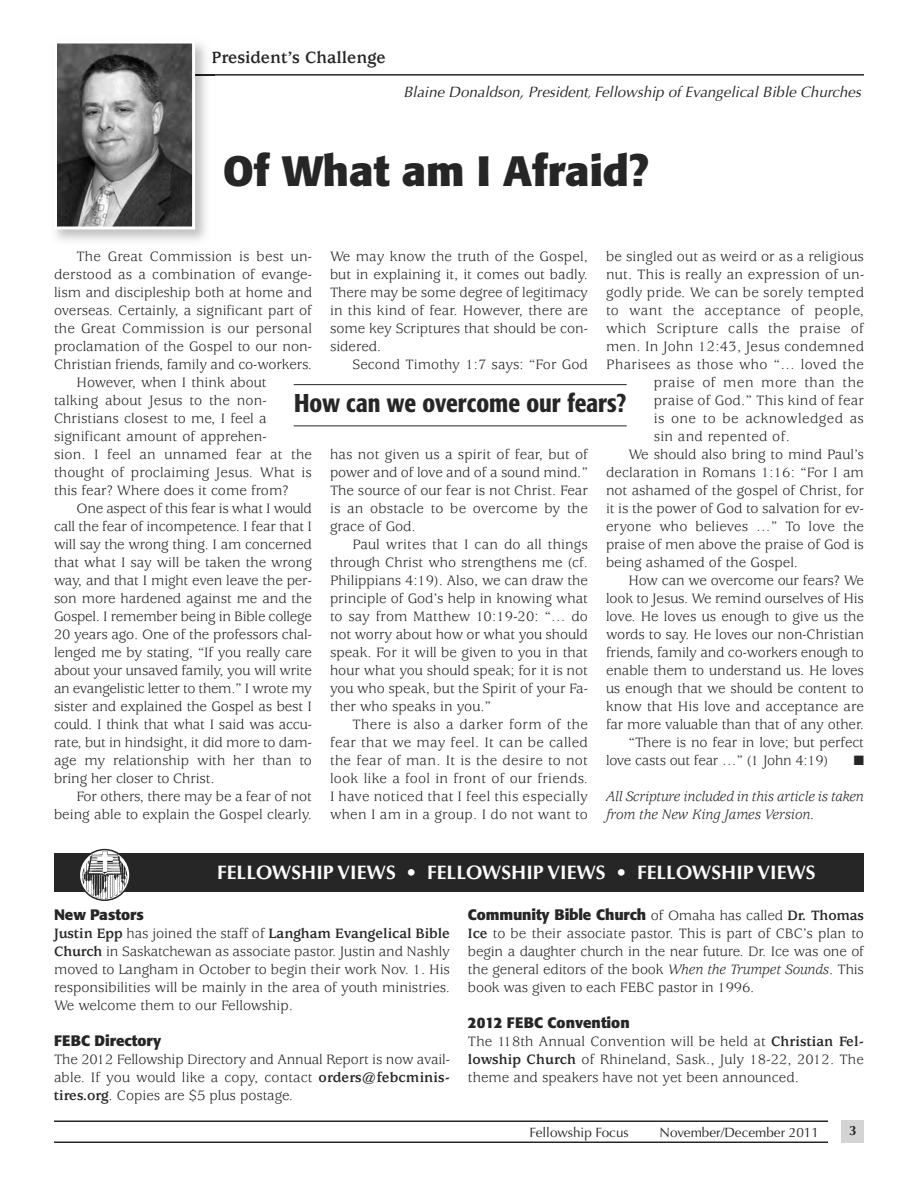
<style>
.page{position:relative;width:918px;height:1188px;background:#fff}
.page>*{position:absolute;margin:0;border:0;box-sizing:border-box;transform-origin:0 0}
.t1{font:700 42px "Formata";color:#272627}
.t2{font:500 condensed 25.5px "Formata";color:#272627}
.t3{font:700 19.5px "Optima";color:#fff}
.t4{font:700 18px "Usherwood";color:#272627}
.t5{font:15px/18px "Usherwood";color:#272627;text-align:justify}
.t6{font:15px "Usherwood";letter-spacing:.02em;color:#272627}
.t7{font:15px "Usherwood";letter-spacing:.03em;color:#272627}
.t8{font:700 15px "Formata";color:#272627}
.t9{font:italic 15px/18px "Usherwood";letter-spacing:-.015em;color:#272627}
.t10{font:italic 15px "Optima";letter-spacing:.005em;color:#272627}
.t11{font:15px "Usherwood";letter-spacing:-.02em;color:#272627}
.t12{font:15px "Usherwood";letter-spacing:.025em;color:#272627}
.t13{font:13.5px "Optima";color:#272627}
.t14{font:700 13.5px "Optima";color:#272627}
.t15{font:13.5px "Zapf Dingbats";color:#272627}
.s1{font-size:12px}
.s2{font-weight:700}
.s3{font-family:"Usherwood";font-weight:400}
.s4{font-family:"Usherwood"}
.s5{font-style:italic}
</style>
<div class="page">
<div style="left:842px;top:1120px;width:22px;height:23px;background:#d4d4d4"></div>
<hr style="left:54px;top:1120px;width:774px;height:2px;background:#272627">
<hr style="left:54px;top:1142px;width:774px;height:1px;background:#272627">
<hr style="left:54px;top:74px;width:810px;height:2px;background:#272627">
<svg style="left:212px;top:51px;width:3px;height:12px"></svg>
<img style="left:58px;top:44px;width:133px;height:182px">
<div style="left:54px;top:40px;width:141px;height:190px;border:3px solid #fff"></div>
<hr style="left:294px;top:384px;width:333px;height:1px;background:#272627">
<hr style="left:294px;top:426px;width:333px;height:1px;background:#272627">
<div style="left:54px;top:853px;width:810px;height:39px;background:#272627"></div>
<svg style="left:80px;top:849px;width:50px;height:52px"></svg>
<p class="t4" style="left:212px;top:51px;width:176px">President’s Challenge</p>
<p class="t10" style="left:403px;top:86px;width:459px">Blaine Donaldson, President<span class="s1">,</span> Fellowship of Evangelical Bible Churches</p>
<h1 class="t1" style="left:223px;top:153px;width:427px">Of What am I Afraid?</h1>
<p class="t5" style="left:76px;top:249px;width:237px">The Great Commission is best un-</p>
<p class="t5" style="left:54px;top:267px;width:260px">derstood as a combination of evange-</p>
<p class="t5" style="left:54px;top:285px;width:260px">lism and discipleship both at home and</p>
<p class="t5" style="left:54px;top:303px;width:259px">overseas. Certainly, a significant part of</p>
<p class="t5" style="left:54px;top:321px;width:259px">the Great Commission is our personal</p>
<p class="t5" style="left:54px;top:339px;width:260px">proclamation of the Gospel to our non-</p>
<p class="t5" style="left:54px;top:357px;width:259px">Christian friends, family and co-workers.</p>
<p class="t5" style="left:76px;top:375px;width:192px">However, when I think about</p>
<p class="t5" style="left:54px;top:393px;width:214px">talking about Jesus to the non-</p>
<p class="t5" style="left:54px;top:411px;width:214px">Christians closest to me, I feel a</p>
<p class="t5" style="left:54px;top:429px;width:214px">significant amount of apprehen-</p>
<p class="t5" style="left:54px;top:447px;width:259px">sion. I feel an unnamed fear at the</p>
<p class="t5" style="left:54px;top:465px;width:259px">thought of proclaiming Jesus. What is</p>
<p class="t5" style="left:54px;top:483px;width:236px">this fear? Where does it come from?</p>
<p class="t5" style="left:76px;top:501px;width:237px">One aspect of this fear is what I would</p>
<p class="t5" style="left:54px;top:519px;width:260px">call the fear of incompetence. I fear that I</p>
<p class="t5" style="left:54px;top:537px;width:259px">will say the wrong thing. I am concerned</p>
<p class="t5" style="left:54px;top:555px;width:259px">that what I say will be taken the wrong</p>
<p class="t5" style="left:54px;top:573px;width:259px">way, and that I might even leave the per-</p>
<p class="t5" style="left:54px;top:591px;width:260px">son more hardened against me and the</p>
<p class="t5" style="left:54px;top:609px;width:259px">Gospel. I remember being in Bible college</p>
<p class="t5" style="left:54px;top:627px;width:259px">20 years ago. One of the professors chal-</p>
<p class="t5" style="left:54px;top:645px;width:259px">lenged me by stating, “If you really care</p>
<p class="t5" style="left:54px;top:663px;width:259px">about your unsaved family, you will write</p>
<p class="t11" style="left:54px;top:683px;width:259px">an evangelistic letter to them.” I wrote my</p>
<p class="t5" style="left:54px;top:699px;width:260px">sister and explained the Gospel as best I</p>
<p class="t5" style="left:54px;top:717px;width:259px">could. I think that what I said was accu-</p>
<p class="t5" style="left:54px;top:735px;width:259px">rate, but in hindsight, it did more to dam-</p>
<p class="t5" style="left:54px;top:753px;width:259px">age my relationship with her than to</p>
<p class="t5" style="left:54px;top:771px;width:162px">bring her closer to Christ.</p>
<p class="t5" style="left:76px;top:789px;width:237px">For others, there may be a fear of not</p>
<p class="t5" style="left:54px;top:807px;width:260px">being able to explain the Gospel clearly.</p>
<p class="t5" style="left:330px;top:249px;width:260px">We may know the truth of the Gospel, but in explaining it, it comes out badly.<br>There may be some degree of legitimacy in this kind of fear. However, there are some key Scriptures that should be con&shy;sidered.</p>
<p class="t5" style="left:352px;top:357px;width:237px">Second Timothy 1:7 says: “For God</p>
<p class="t5" style="left:606px;top:249px;width:259px">be singled out as weird or as a religious</p>
<p class="t6" style="left:606px;top:269px;width:260px">nut. This is really an expression of un-</p>
<p class="t6" style="left:606px;top:287px;width:260px">godly pride. We can be sorely tempted</p>
<p class="t7" style="left:606px;top:305px;width:259px">to want the acceptance of people,</p>
<p class="t7" style="left:606px;top:323px;width:259px">which Scripture calls the praise of</p>
<p class="t6" style="left:606px;top:341px;width:260px">men. In John 12:43, Jesus condemned</p>
<p class="t12" style="left:606px;top:359px;width:259px">Pharisees as those who “… loved the</p>
<p class="t7" style="left:654px;top:377px;width:212px">praise of men more than the</p>
<p class="t5" style="left:654px;top:393px;width:212px">praise of God.” This kind of fear</p>
<p class="t7" style="left:654px;top:413px;width:212px">is one to be acknowledged as</p>
<p class="t6" style="left:654px;top:431px;width:138px">sin and repented of.</p>
<p class="t5" style="left:628px;top:447px;width:237px">We should also bring to mind Paul’s</p>
<p class="t5" style="left:606px;top:465px;width:259px">declaration in Romans 1:16: “For I am</p>
<p class="t5" style="left:606px;top:483px;width:260px">not ashamed of the gospel of Christ, for</p>
<p class="t5" style="left:606px;top:501px;width:259px">it is the power of God to salvation for ev-</p>
<p class="t5" style="left:606px;top:519px;width:259px">eryone who believes …” To love the</p>
<p class="t5" style="left:606px;top:537px;width:259px">praise of men above the praise of God is</p>
<p class="t5" style="left:606px;top:555px;width:194px">being ashamed of the Gospel.</p>
<p class="t5" style="left:628px;top:573px;width:237px">How can we overcome our fears? We</p>
<p class="t5" style="left:606px;top:591px;width:260px">look to Jesus. We remind ourselves of His</p>
<p class="t5" style="left:606px;top:609px;width:260px">love. He loves us enough to give us the</p>
<p class="t5" style="left:606px;top:627px;width:260px">words to say. He loves our non-Christian</p>
<p class="t5" style="left:606px;top:645px;width:259px">friends, family and co-workers enough to</p>
<p class="t5" style="left:606px;top:663px;width:259px">enable them to understand us. He loves</p>
<p class="t5" style="left:606px;top:681px;width:260px">us enough that we should be content to</p>
<p class="t5" style="left:606px;top:699px;width:259px">know that His love and acceptance are</p>
<p class="t5" style="left:606px;top:717px;width:260px">far more valuable than that of any other.</p>
<p class="t5" style="left:628px;top:735px;width:237px">“There is no fear in love; but perfect</p>
<p class="t5" style="left:606px;top:753px;width:224px">love casts out fear …” (1 John 4:19)</p>
<p class="t15" style="left:854px;top:752px;width:12px">■</p>
<p class="t9" style="left:606px;top:789px;width:259px">All Scripture included in this article is taken from the New King James Version.</p>
<h2 class="t2" style="left:294px;top:393px;width:334px">How can we overcome our fears?</h2>
<p class="t5" style="left:330px;top:447px;width:260px">has not given us a spirit of fear, but of power and of love and of a sound mind.” The source of our fear is not Christ. Fear is an obstacle to be overcome by the grace of God.</p>
<p class="t5" style="left:330px;top:537px;width:260px;text-indent:22px">Paul writes that I can do all things through Christ who strengthens me (cf.<br>Philippians 4:19). Also, we can draw the principle of God’s help in knowing what to say from Matthew 10:19-20: “… do not worry about how or what you should speak. For it will be given to you in that hour what you should speak; for it is not you who speak, but the Spirit of your Fa&shy;ther who speaks in you.”</p>
<p class="t5" style="left:330px;top:717px;width:260px;text-indent:22px">There is also a darker form of the fear that we may feel. It can be called the fear of man. It is the desire to not look like a fool in front of our friends.<br>I have noticed that I feel this especially when I am in a group. I do not want to</p>
<h3 class="t3" style="left:217px;top:864px;width:600px">FELLOWSHIP VIEWS • FELLOWSHIP VIEWS • FELLOWSHIP VIEWS</h3>
<p class="t8" style="left:54px;top:908px;width:91px">New Pastors</p>
<p class="t5" style="left:54px;top:926px;width:398px"><span class="s2">Justin Epp</span> has joined the staff of <span class="s2">Langham Evangelical Bible Church</span> in Saskatchewan as associate pastor. Justin and Nashly moved to Langham in October to begin their work Nov. 1. His responsibilities will be mainly in the area of youth ministries.<br>We welcome them to our Fellowship.</p>
<p class="t8" style="left:54px;top:1034px;width:109px">FEBC Directory</p>
<p class="t5" style="left:54px;top:1052px;width:398px">The 2012 Fellowship Directory and Annual Report is now avail&shy;able. If you would like a copy, contact <span class="s2">orders@febcminis&shy;tires.org</span>. Copies are $5 plus postage.</p>
<p class="t8" style="left:468px;top:908px;width:397px">Community Bible Church <span class="s3">of Omaha has called</span> <span class="s4">Dr. Thomas</span></p>
<p class="t5" style="left:468px;top:926px;width:398px"><span class="s2">Ice</span> to be their associate pastor. This is part of CBC’s plan to begin a daughter church in the near future. Dr. Ice was one of the general editors of the book <span class="s5">When the Trumpet Sounds</span>. This book was given to each FEBC pastor in 1996.</p>
<p class="t8" style="left:468px;top:1016px;width:163px">2012 FEBC Convention</p>
<p class="t5" style="left:468px;top:1034px;width:398px">The 118th Annual Convention will be held at <span class="s2">Christian Fel&shy;lowship Church</span> of Rhineland, Sask., July 18-22, 2012. The theme and speakers have not yet been announced.</p>
<p class="t13" style="left:530px;top:1124px;width:101px">Fellowship Focus</p>
<p class="t13" style="left:660px;top:1124px;width:161px">November/December 2011</p>
<p class="t14" style="left:849px;top:1125px;width:9px">3</p>
</div>
